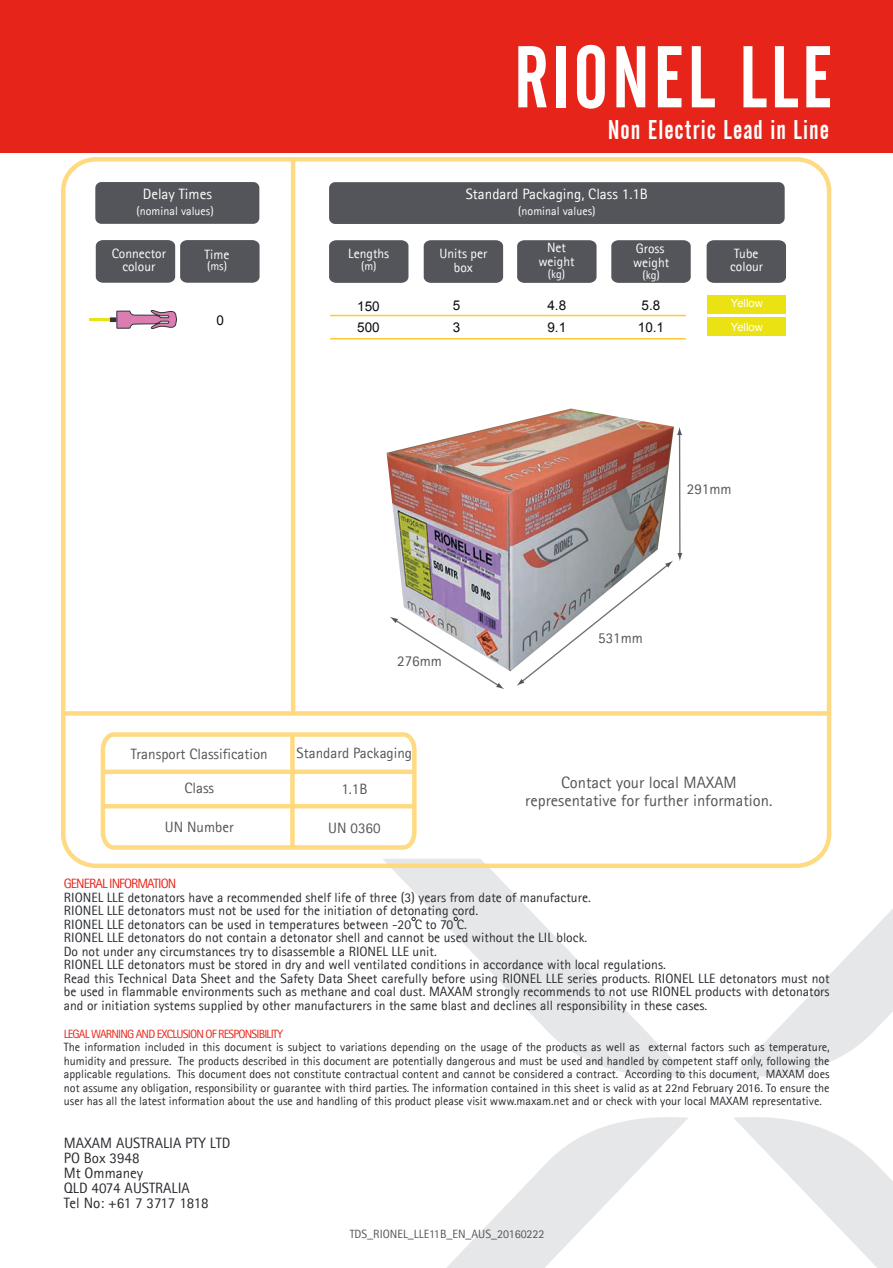
<style>
.page{position:relative;width:893px;height:1268px;background:#fff}
.page>*{position:absolute;margin:0;border:0;box-sizing:border-box;transform-origin:0 0}
.t1{font:27px "Alternate Gothic No 2 BT";letter-spacing:.04em;color:#fff;scale:.96 1}
.t2{font:16.5px/18px "Agfa Rotis Sans Serif";color:#54555a;text-align:center}
.t3{font:15px "Agfa Rotis Sans Serif";color:#54555a}
.t4{font:15px/15px "Agfa Rotis Sans Serif";color:#272a2f}
.t5{font:15px "Agfa Rotis Sans Serif";color:#fff}
.t6{font:13.5px/13.5px "Agfa Rotis Sans Serif";color:#272a2f}
.t7{font:13.5px/13.5px "Agfa Rotis Sans Serif";color:#fff;text-align:center}
.t8{font:13.5px/21.8px "Arial";color:#0d0b11}
.t9{font:13.5px "Agfa Rotis Sans Serif";letter-spacing:-.07em;color:#e72419}
.t10{font:12px/13.5px "Agfa Rotis Sans Serif";color:#272a2f;text-align:justify}
.t11{font:12px "Agfa Rotis Sans Serif";color:#fff}
.t12{font:12px "Agfa Rotis Sans Serif";letter-spacing:-.07em;color:#e72419}
.t13{font:12px "Agfa Rotis Sans Serif";color:#54555a}
.t14{font:11.25px/24px "Arial";color:#fff}
</style>
<div class="page">
<svg style="left:382px;top:859px;width:307px;height:218px"></svg>
<svg style="left:734px;top:1117px;width:158px;height:151px"></svg>
<svg style="left:446px;top:1117px;width:242px;height:151px"></svg>
<svg style="left:732px;top:858px;width:160px;height:219px"></svg>
<div style="left:0;top:0;width:892px;height:153px;background:#e72419"></div>
<svg style="left:518px;top:46px;width:28px;height:61px"></svg>
<div style="left:556px;top:46px;width:9px;height:61px;background:#fff"></div>
<svg style="left:577px;top:45px;width:28px;height:64px"></svg>
<svg style="left:616px;top:46px;width:29px;height:61px"></svg>
<svg style="left:657px;top:46px;width:24px;height:61px"></svg>
<svg style="left:691px;top:46px;width:23px;height:61px"></svg>
<svg style="left:743px;top:46px;width:23px;height:61px"></svg>
<svg style="left:775px;top:46px;width:23px;height:61px"></svg>
<svg style="left:806px;top:46px;width:24px;height:61px"></svg>
<div style="left:707px;top:295px;width:78px;height:18px;background:#ebe213"></div>
<div style="left:707px;top:318px;width:78px;height:18px;background:#ebe213"></div>
<svg style="left:96px;top:240px;width:163px;height:43px;background:#5c5d61"></svg>
<div style="left:95px;top:182px;width:164px;height:42px;background:#54555a;border-radius:6px"></div>
<div style="left:61px;top:157px;width:770px;height:711px;border:4px solid #feda7e;border-radius:32px"></div>
<svg style="left:63px;top:711px;width:766px;height:4px;background:#fedc88"></svg>
<hr style="left:291px;top:159px;width:4px;height:556px;background:#feda7e">
<svg style="left:101px;top:732px;width:315px;height:117px"></svg>
<hr style="left:103px;top:804px;width:311px;height:4px;background:#feda7e">
<div style="left:103px;top:769px;width:311px;height:5px;background:#feda7e"></div>
<div style="left:290px;top:735px;width:5px;height:112px;background:#feda7e"></div>
<hr style="left:330px;top:315px;width:355px;height:1px;background:#fec932">
<hr style="left:330px;top:338px;width:355px;height:1px;background:#fec932">
<div style="left:706px;top:240px;width:80px;height:43px;background:#54555a"></div>
<div style="left:611px;top:240px;width:79px;height:43px;background:#54555a"></div>
<div style="left:517px;top:240px;width:79px;height:43px;background:#54555a"></div>
<div style="left:329px;top:240px;width:79px;height:43px;background:#54555a"></div>
<div style="left:423px;top:240px;width:80px;height:43px;background:#54555a"></div>
<div style="left:329px;top:182px;width:455px;height:42px;background:#54555a;border-radius:6px"></div>
<svg style="left:110px;top:310px;width:67px;height:19px"></svg>
<svg style="left:474px;top:671px;width:30px;height:18px"></svg>
<hr style="left:679px;top:433px;width:1px;height:121px;background:#707177">
<svg style="left:677px;top:427px;width:5px;height:8px"></svg>
<img style="left:386px;top:408px;width:288px;height:263px">
<hr style="left:89px;top:319px;width:21px;height:2px;background:#ebe213">
<svg style="left:453px;top:916px;width:5px;height:5px"></svg>
<svg style="left:411px;top:916px;width:4px;height:5px"></svg>
<p class="t5" style="left:143px;top:185px;width:71px">Delay Times</p>
<p class="t11" style="left:136px;top:203px;width:79px">(nominal values)</p>
<p class="t7" style="left:112px;top:246px;width:56px">Connector colour</p>
<p class="t7" style="left:205px;top:247px;width:26px">Time</p>
<p class="t11" style="left:207px;top:259px;width:22px">(ms)</p>
<p class="t8" style="left:216px;top:309px;width:9px">0</p>
<h1 class="t1" style="left:607px;top:114px;width:232px">Non Electric Lead in Line</h1>
<p class="t5" style="left:465px;top:185px;width:184px">Standard Packaging, Class 1.1B</p>
<p class="t11" style="left:518px;top:203px;width:79px">(nominal values)</p>
<p class="t7" style="left:348px;top:247px;width:42px">Lengths</p>
<p class="t11" style="left:361px;top:259px;width:17px">(m)</p>
<p class="t7" style="left:439px;top:247px;width:49px">Units per box</p>
<p class="t7" style="left:547px;top:241px;width:20px">Net</p>
<p class="t7" style="left:538px;top:255px;width:38px">weight</p>
<p class="t11" style="left:547px;top:267px;width:19px">(kg)</p>
<p class="t7" style="left:636px;top:241px;width:30px">Gross</p>
<p class="t7" style="left:633px;top:256px;width:38px">weight</p>
<p class="t11" style="left:642px;top:268px;width:19px">(kg)</p>
<p class="t8" style="left:357px;top:295px;width:24px">150</p>
<p class="t8" style="left:453px;top:294px;width:9px">5</p>
<p class="t8" style="left:547px;top:295px;width:20px">4.8</p>
<p class="t8" style="left:357px;top:316px;width:24px">500</p>
<p class="t8" style="left:453px;top:316px;width:9px">3</p>
<p class="t8" style="left:547px;top:316px;width:20px">9.1</p>
<p class="t8" style="left:638px;top:295px;width:28px">5.8<br>10.1</p>
<p class="t7" style="left:730px;top:246px;width:34px;text-align:left">Tube colour</p>
<p class="t14" style="left:730px;top:291px;width:34px">Yellow<br>Yellow</p>
<p class="t3" style="left:397px;top:652px;width:46px">276mm</p>
<p class="t3" style="left:131px;top:745px;width:138px">Transport Classification</p>
<p class="t3" style="left:184px;top:779px;width:31px">Class</p>
<p class="t3" style="left:165px;top:818px;width:70px">UN Number</p>
<p class="t3" style="left:296px;top:744px;width:117px">Standard Packaging</p>
<p class="t3" style="left:341px;top:780px;width:28px">1.1B</p>
<p class="t3" style="left:328px;top:819px;width:54px">UN 0360</p>
<p class="t3" style="left:687px;top:480px;width:46px">291mm</p>
<p class="t3" style="left:598px;top:629px;width:46px">531mm</p>
<p class="t2" style="left:525px;top:773px;width:249px">Contact your local MAXAM representative for further information.</p>
<p class="t9" style="left:64px;top:875px;width:114px">GENERAL INFORMATION</p>
<p class="t6" style="left:64px;top:890px;width:767px">RIONEL LLE detonators have a recommended shelf life of three (3) years from date of manufacture.<br>RIONEL LLE detonators must not be used for the initiation of detonating cord.<br>RIONEL LLE detonators can be used in temperatures between -20 C to 70 C.<br>RIONEL LLE detonators do not contain a detonator shell and cannot be used without the LIL block.<br>Do not under any circumstances try to disassemble a RIONEL LLE unit.<br>RIONEL LLE detonators must be stored in dry and well ventilated conditions in accordance with local regulations.<br>Read this Technical Data Sheet and the Safety Data Sheet carefully before using RIONEL LLE series products. RIONEL LLE detonators must not be used in flammable environments such as methane and coal dust. MAXAM strongly recommends to not use RIONEL products with detonators and or initiation systems supplied by other manufacturers in the same blast and declines all responsibility in these cases.</p>
<p class="t12" style="left:64px;top:1026px;width:221px">LEGAL WARNING AND EXCLUSION OF RESPONSIBILITY</p>
<p class="t10" style="left:64px;top:1040px;width:767px">The information included in this document is subject to variations depending on the usage of the products as well as external factors such as temperature, humidity and pressure. The products described in this document are potentially dangerous and must be used and handled by competent staff only, following the applicable regulations. This document does not constitute contractual content and cannot be considered a contract. According to this document, MAXAM does not assume any obligation, responsibility or guarantee with third parties. The information contained in this sheet is valid as at 22nd February 2016. To ensure the user has all the latest information about the use and handling of this product please visit www.maxam.net and or check with your local MAXAM representative.</p>
<p class="t4" style="left:64px;top:1135px;width:168px">MAXAM AUSTRALIA PTY LTD<br>PO Box 3948<br>Mt Ommaney<br>QLD 4074 AUSTRALIA<br>Tel No: +61 7 3717 1818</p>
<p class="t13" style="left:350px;top:1227px;width:196px">TDS_RIONEL_LLE11B_EN_AUS_20160222</p>
</div>
